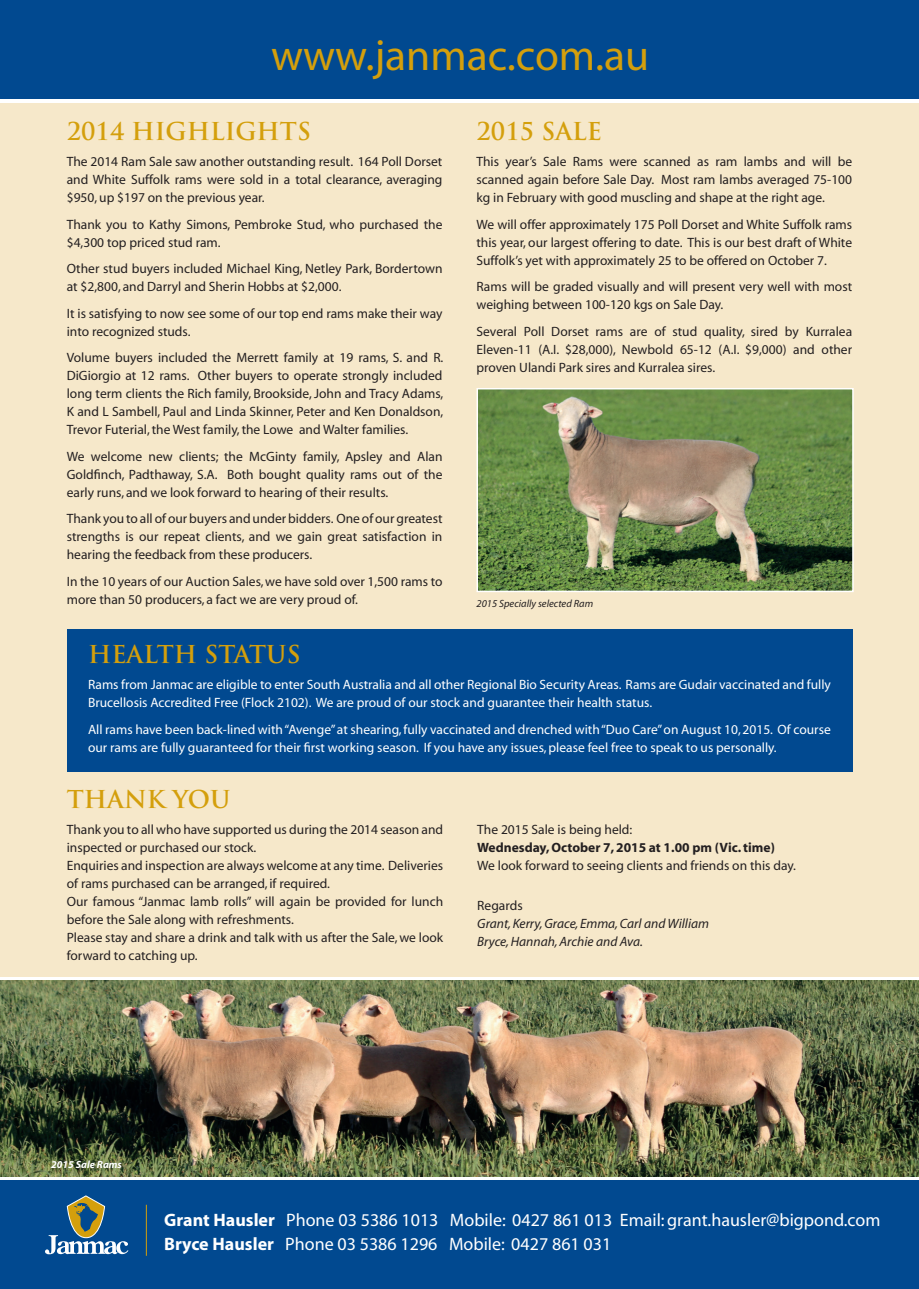
<style>
.page{position:relative;width:919px;height:1289px;background:#fff}
.page>*{position:absolute;margin:0;border:0;box-sizing:border-box;transform-origin:0 0}
.t1{font:43.5px "Myriad";color:#d49f0c}
.t2{font:700 24px "Trajan Pro";color:#d49f0c}
.t3{font:18px/24px "Myriad";color:#fff}
.t4{font:13.5px/18px "Myriad";color:#231f20;text-align:justify}
.t5{font:13.5px/18px "Myriad";color:#fff}
.t6{font:italic 13.5px/18px "Myriad";color:#231f20}
.t7{font:700 13.5px "Myriad";color:#231f20}
.t8{font:italic 10.5px "Myriad";color:#231f20}
.t9{font:italic 700 10.5px "Myriad";color:#fff}
.s1{font-weight:700}
</style>
<div class="page">
<div style="left:0;top:103px;width:918px;height:873px;background:#f6e8ca"></div>
<div style="left:0;top:0;width:918px;height:99px;background:#014990"></div>
<div style="left:0;top:1179px;width:918px;height:109px;background:#014990"></div>
<svg style="left:45px;top:1195px;width:83px;height:59px"></svg>
<img style="left:479px;top:391px;width:371px;height:198px">
<div style="left:476px;top:388px;width:377px;height:204px;border:2px solid #fff"></div>
<div style="left:67px;top:628px;width:785px;height:143px;background:#014990"></div>
<img style="left:0;top:980px;width:918px;height:196px">
<hr style="left:146px;top:1204px;width:1px;height:51px;background:#d49f0c">
<h1 class="t1" style="left:271px;top:34px;width:379px">www.janmac.com.au</h1>
<h2 class="t2" style="left:67px;top:116px;width:246px">2014 HIGHLIGHTS</h2>
<p class="t4" style="left:67px;top:153px;width:377px">The 2014 Ram Sale saw another outstanding result. 164 Poll Dorset and White Suffolk rams were sold in a total clearance, averaging $950, up $197 on the previous year.</p>
<p class="t4" style="left:67px;top:216px;width:377px">Thank you to Kathy Simons, Pembroke Stud, who purchased the $4,300 top priced stud ram.</p>
<p class="t4" style="left:67px;top:260px;width:377px">Other stud buyers included Michael King, Netley Park, Bordertown at $2,800, and Darryl and Sherin Hobbs at $2,000.</p>
<p class="t4" style="left:67px;top:305px;width:377px">It is satisfying to now see some of our top end rams make their way into recognized studs.</p>
<p class="t4" style="left:67px;top:349px;width:378px">Volume buyers included the Merrett family at 19 rams, S. and R.<br>DiGiorgio at 12 rams. Other buyers to operate strongly included long term clients the Rich family, Brookside, John and Tracy Adams, K and L Sambell, Paul and Linda Skinner, Peter and Ken Donaldson, Trevor Futerial, the West family, the Lowe and Walter families.</p>
<p class="t4" style="left:67px;top:448px;width:377px">We welcome new clients; the McGinty family, Apsley and Alan Goldfinch, Padthaway, S.A. Both bought quality rams out of the early runs, and we look forward to hearing of their results.</p>
<p class="t4" style="left:67px;top:510px;width:377px">Thank you to all of our buyers and under bidders. One of our greatest strengths is our repeat clients, and we gain great satisfaction in hearing the feedback from these producers.</p>
<p class="t4" style="left:67px;top:573px;width:377px">In the 10 years of our Auction Sales, we have sold over 1,500 rams to more than 50 producers, a fact we are very proud of.</p>
<h2 class="t2" style="left:476px;top:116px;width:127px">2015 SALE</h2>
<p class="t4" style="left:476px;top:153px;width:377px">This year’s Sale Rams were scanned as ram lambs and will be scanned again before Sale Day. Most ram lambs averaged 75-100 kg in February with good muscling and shape at the right age.</p>
<p class="t4" style="left:476px;top:216px;width:377px">We will offer approximately 175 Poll Dorset and White Suffolk rams this year, our largest offering to date. This is our best draft of White Suffolk’s yet with approximately 25 to be offered on October 7.</p>
<p class="t4" style="left:476px;top:278px;width:377px">Rams will be graded visually and will present very well with most weighing between 100-120 kgs on Sale Day.</p>
<p class="t4" style="left:476px;top:323px;width:377px">Several Poll Dorset rams are of stud quality, sired by Kurralea Eleven-11 (A.I. $28,000), Newbold 65-12 (A.I. $9,000) and other proven Ulandi Park sires and Kurralea sires.</p>
<p class="t8" style="left:476px;top:598px;width:118px">2015 Specially selected Ram</p>
<h2 class="t2" style="left:88px;top:639px;width:214px">HEALTH STATUS</h2>
<p class="t5" style="left:88px;top:676px;width:744px">Rams from Janmac are eligible to enter South Australia and all other Regional Bio Security Areas. Rams are Gudair vaccinated and fully<br>Brucellosis Accredited Free (Flock 2102). We are proud of our stock and guarantee their health status.</p>
<p class="t5" style="left:88px;top:720px;width:744px">All rams have been back-lined with “Avenge” at shearing, fully vaccinated and drenched with “Duo Care” on August 10, 2015. Of course our rams are fully guaranteed for their first working season. If you have any issues, please feel free to speak to us personally.</p>
<h2 class="t2" style="left:67px;top:784px;width:165px">THANK YOU</h2>
<p class="t4" style="left:67px;top:821px;width:378px;text-align:left">Thank you to all who have supported us during the 2014 season and inspected or purchased our stock.<br>Enquiries and inspection are always welcome at any time. Deliveries of rams purchased can be arranged, if required.<br>Our famous “Janmac lamb rolls” will again be provided for lunch before the Sale along with refreshments.<br>Please stay and share a drink and talk with us after the Sale, we look forward to catching up.</p>
<p class="t4" style="left:477px;top:821px;width:157px">The 2015 Sale is being held:</p>
<p class="t7" style="left:477px;top:840px;width:299px">Wednesday, October 7, 2015 at 1.00 pm (Vic. time)</p>
<p class="t4" style="left:477px;top:857px;width:320px">We look forward to seeing clients and friends on this day.</p>
<p class="t4" style="left:477px;top:897px;width:47px">Regards</p>
<p class="t6" style="left:477px;top:915px;width:233px">Grant, Kerry, Grace, Emma, Carl and William<br>Bryce, Hannah, Archie and Ava.</p>
<p class="t9" style="left:51px;top:1158px;width:72px">2015 Sale Rams</p>
<h3 class="t3" style="left:164px;top:1208px;width:717px"><span class="s1">Grant Hausler</span> Phone 03 5386 1013 Mobile: 0427 861 013 Email: grant.hausler@bigpond.com<br><span class="s1">Bryce Hausler</span> Phone 03 5386 1296 Mobile: 0427 861 031</h3>
</div>
